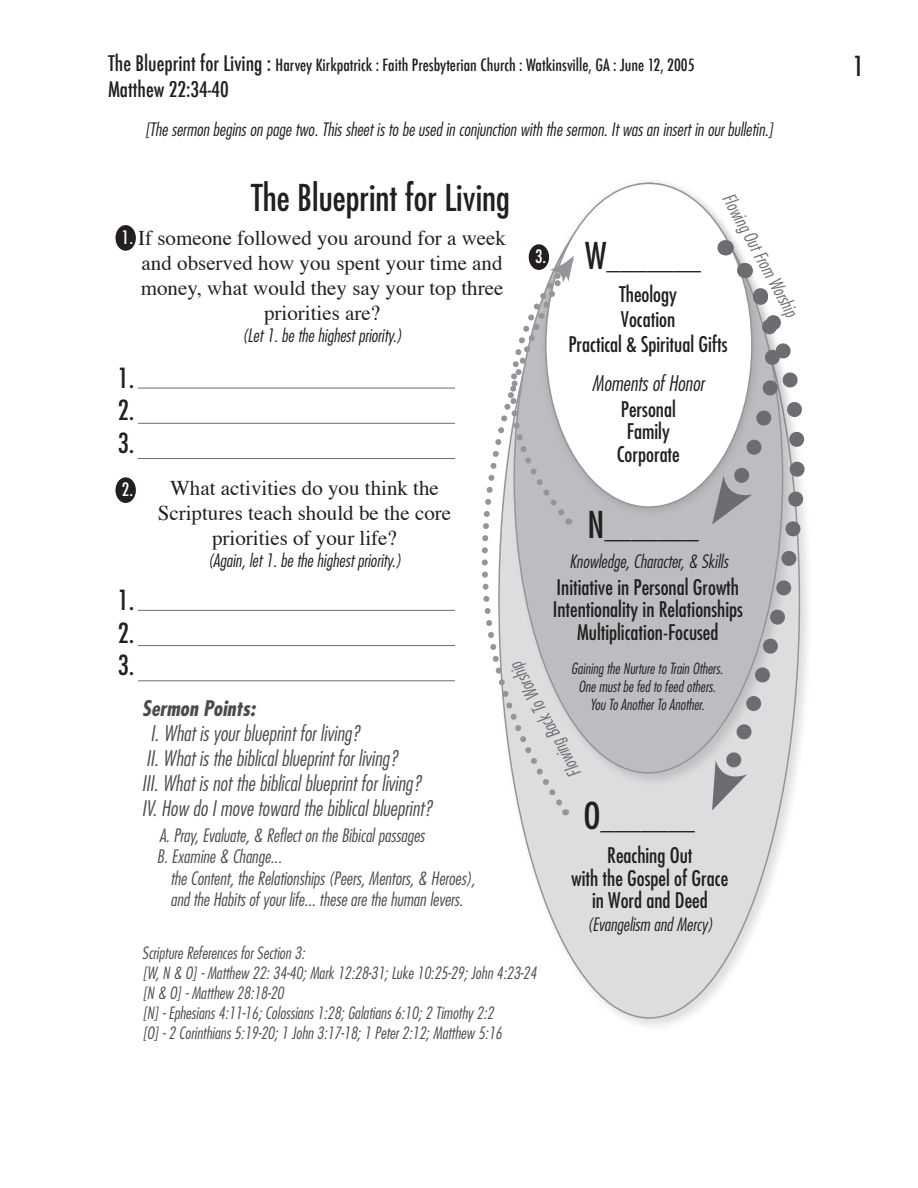
<style>
.page{position:relative;width:918px;height:1188px;background:#fff}
.page>*{position:absolute;margin:0;border:0;box-sizing:border-box;transform-origin:0 0}
.t1{font:condensed 36px "Futura";color:#231f20}
.t2{font:condensed 27px/32.4px "Futura";color:#231f20;text-align:justify}
.t3{font:500 condensed 27px "Futura";color:#231f20}
.t4{font:21px/25.2px "Times";color:#231f20;text-align:center}
.t5{font:condensed 21px/22.5px "Futura";color:#231f20;text-align:center}
.t6{font:italic 300 condensed 21px/25.2px "Futura";color:#4b4c4d}
.t7{font:500 condensed 21px "Futura";color:#231f20}
.t8{font:italic 300 condensed 21px "Futura";color:#231f20}
.t9{font:italic 700 condensed 21px "Futura";color:#4b4c4d}
.t10{font:italic 300 condensed 18px "Futura";color:#231f20}
.t11{font:italic 300 condensed 18px/21.6px "Futura";color:#4b4c4d}
.t12{font:italic 300 condensed 18px "Futura";color:#6c6d70}
.t13{font:condensed 18px "Futura";color:#fff}
.t14{font:italic 300 condensed 16.5px/19.8px "Futura";color:#4b4c4d}
.t15{font:500 condensed 16.5px "Futura";color:#231f20}
.t16{font:italic 300 condensed 15px/18px "Futura";color:#231f20;text-align:center}
.s1{font-size:21px}
.s2{font-size:36px}
</style>
<div class="page">
<div style="left:494px;top:178px;width:321px;height:856px;background:#231f20;opacity:.15"></div>
<div style="left:499px;top:183px;width:300px;height:835px;background:#dcdddf;border-radius:50%"></div>
<div style="left:509px;top:180px;width:290px;height:609px;background:#231f20;opacity:.15"></div>
<div style="left:514px;top:185px;width:269px;height:588px;background:#bcbdc0;border-radius:50%"></div>
<div style="left:537px;top:175px;width:227px;height:344px;background:#231f20;opacity:.15"></div>
<div style="left:546px;top:183px;width:206px;height:324px;background:#fff;border-radius:50%"></div>
<svg style="left:710px;top:249px;width:105px;height:542px"></svg>
<svg style="left:712px;top:240px;width:90px;height:284px"></svg>
<svg style="left:712px;top:760px;width:35px;height:50px"></svg>
<hr style="left:138px;top:388px;width:317px;height:1px;background:#6c6d70">
<hr style="left:138px;top:423px;width:317px;height:1px;background:#6c6d70">
<hr style="left:138px;top:458px;width:317px;height:1px;background:#6c6d70">
<div style="left:115px;top:225px;width:21px;height:26px;background:#231f20;border-radius:50%"></div>
<div style="left:115px;top:477px;width:21px;height:26px;background:#231f20;border-radius:50%"></div>
<div style="left:529px;top:244px;width:20px;height:26px;background:#231f20;border-radius:50%"></div>
<svg style="left:401px;top:387px;width:170px;height:424px"></svg>
<svg style="left:465px;top:256px;width:109px;height:268px"></svg>
<hr style="left:138px;top:610px;width:317px;height:1px;background:#6c6d70">
<hr style="left:138px;top:645px;width:317px;height:1px;background:#6c6d70">
<hr style="left:138px;top:680px;width:317px;height:1px;background:#6c6d70">
<p class="t15" style="left:108px;top:55px;width:588px"><span class="s1">The Blueprint for Living :</span> Harvey Kirkpatrick : Faith Presbyterian Church : Watkinsville, GA : June 12, 2005</p>
<h2 class="t3" style="left:853px;top:49px;width:13px">1</h2>
<p class="t7" style="left:108px;top:75px;width:122px">Matthew 22:34-40</p>
<p class="t10" style="left:144px;top:118px;width:631px">[The sermon begins on page two. This sheet is to be used in conjunction with the sermon. It was an insert in our bulletin.]</p>
<h1 class="t1" style="left:251px;top:176px;width:260px">The Blueprint for Living</h1>
<p class="t4" style="left:138px;top:226px;width:369px">If someone followed you around for a week and observed how you spent your time and money, what would they say your top three priorities are?</p>
<p class="t10" style="left:242px;top:325px;width:161px">(Let 1. be the highest priority.)</p>
<p class="t13" style="left:122px;top:227px;width:13px">1.</p>
<h2 class="t2" style="left:118px;top:362px;width:18px">1.<br>2.<br>3.</h2>
<p class="t13" style="left:122px;top:479px;width:13px">2.</p>
<p class="t4" style="left:158px;top:476px;width:295px">What activities do you think the<br>Scriptures teach should be the core priorities of your life?</p>
<p class="t10" style="left:208px;top:549px;width:195px">(Again, let 1. be the highest priority.)</p>
<p class="t13" style="left:535px;top:246px;width:13px">3.</p>
<p class="t12" style="left:737px;top:190px;width:138px;rotate:61deg">Flowing Out From Worship</p>
<h2 class="t2" style="left:585px;top:242px;width:117px"><span class="s2">W</span>_______</h2>
<p class="t5" style="left:568px;top:281px;width:161px;line-height:25.2px">Theology<br>Vocation<br>Practical &amp; Spiritual Gifts</p>
<p class="t8" style="left:592px;top:371px;width:114px">Moments of Honor</p>
<p class="t5" style="left:617px;top:398px;width:64px">Personal<br>Family<br>Corporate</p>
<h2 class="t2" style="left:587px;top:511px;width:113px"><span class="s2">N</span>_______</h2>
<p class="t10" style="left:570px;top:551px;width:160px">Knowledge, Character, &amp; Skills</p>
<h2 class="t2" style="left:118px;top:584px;width:18px">1.<br>2.<br>3.</h2>
<p class="t9" style="left:142px;top:695px;width:115px">Sermon Points:</p>
<p class="t6" style="left:142px;top:720px;width:293px;text-indent:9px">I. What is your blueprint for living?<br>II. What is the biblical blueprint for living?<br>III. What is not the biblical blueprint for living?<br>IV. How do I move toward the biblical blueprint?</p>
<p class="t11" style="left:157px;top:824px;width:269px">A. Pray, Evaluate, &amp; Reflect on the Bibical passages<br>B. Examine &amp; Change...</p>
<p class="t11" style="left:170px;top:867px;width:306px">the Content, the Relationships (Peers, Mentors, &amp; Heroes), and the Habits of your life... these are the human levers.</p>
<p class="t5" style="left:553px;top:576px;width:192px">Initiative in Personal Growth<br>Intentionality in Relationships<br>Multiplication-Focused</p>
<p class="t16" style="left:571px;top:659px;width:153px">Gaining the Nurture to Train Others.<br>One must be fed to feed others.<br>You To Another To Another.</p>
<p class="t12" style="left:567px;top:781px;width:130px;rotate:-119deg">Flowing Back To Worship</p>
<h2 class="t2" style="left:583px;top:803px;width:113px"><span class="s2">O</span>_______</h2>
<p class="t5" style="left:572px;top:844px;width:158px">Reaching Out<br>with the Gospel of Grace in Word and Deed</p>
<p class="t10" style="left:587px;top:914px;width:127px">(Evangelism and Mercy)</p>
<p class="t14" style="left:142px;top:943px;width:396px">Scripture References for Section 3:<br>[W, N &amp; O] - Matthew 22: 34-40; Mark 12:28-31; Luke 10:25-29; John 4:23-24 [N &amp; O] - Matthew 28:18-20<br>[N] - Ephesians 4:11-16; Colossians 1:28; Galatians 6:10; 2 Timothy 2:2<br>[O] - 2 Corinthians 5:19-20; 1 John 3:17-18; 1 Peter 2:12; Matthew 5:16</p>
</div>
